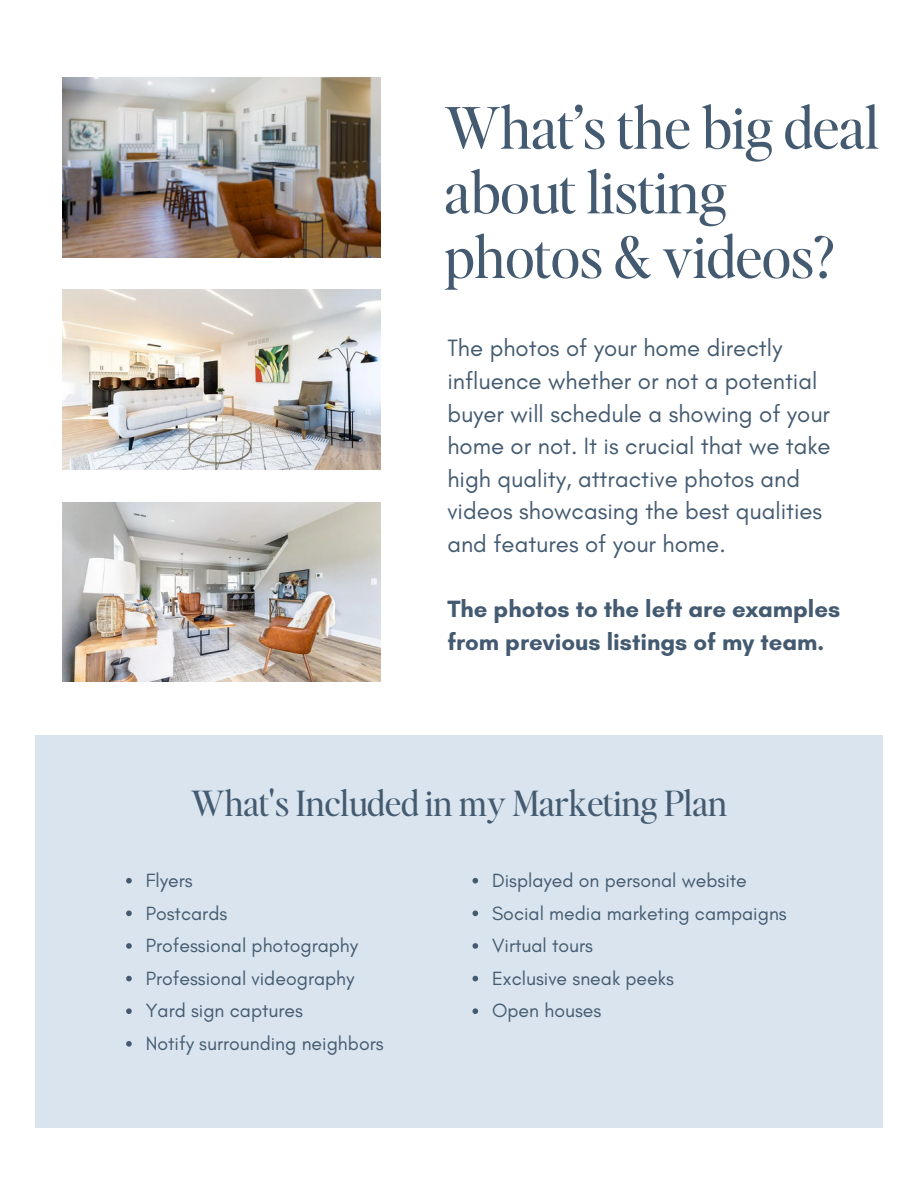
<style>
.page{position:relative;width:918px;height:1188px;background:#fff}
.page>*{position:absolute;margin:0;border:0;box-sizing:border-box;transform-origin:0 0}
.t1{font:57.15px/64.7px "Editors Note";color:#435a70}
.t2{font:34.8px "Editors Note";color:#435a70}
.t3{font:24px/32.7px "Glacial Indifference";color:#435a70}
.t4{font:700 24px/32.7px "Glacial Indifference";color:#435a70}
.t5{font:19.5px "Glacial Indifference";color:#435a70}
</style>
<div class="page">
<img style="left:62px;top:77px;width:318px;height:180px">
<img style="left:62px;top:290px;width:318px;height:180px">
<img style="left:62px;top:503px;width:318px;height:178px">
<div style="left:36px;top:735px;width:846px;height:393px;background:#dae4ee"></div>
<svg style="left:472px;top:878px;width:6px;height:6px"></svg>
<svg style="left:472px;top:911px;width:6px;height:5px"></svg>
<svg style="left:472px;top:943px;width:6px;height:6px"></svg>
<svg style="left:472px;top:976px;width:6px;height:5px"></svg>
<svg style="left:472px;top:1008px;width:6px;height:6px"></svg>
<svg style="left:126px;top:878px;width:6px;height:6px"></svg>
<svg style="left:126px;top:911px;width:6px;height:5px"></svg>
<svg style="left:126px;top:943px;width:6px;height:6px"></svg>
<svg style="left:126px;top:976px;width:6px;height:5px"></svg>
<svg style="left:126px;top:1008px;width:6px;height:6px"></svg>
<svg style="left:126px;top:1041px;width:6px;height:6px"></svg>
<h4 class="t1" style="left:444px;top:94px;width:436px">What’s the big deal about listing photos &amp; videos?</h4>
<p class="t3" style="left:447px;top:332px;width:385px">The photos of your home directly influence whether or not a potential buyer will schedule a showing of your home or not. It is crucial that we take high quality, attractive photos and videos showcasing the best qualities and features of your home.</p>
<h1 class="t4" style="left:447px;top:593px;width:394px">The photos to the left are examples from previous listings of my team.</h1>
<p class="t2" style="left:191px;top:780px;width:538px">What's Included in my Marketing Plan</p>
<p class="t5" style="left:146px;top:868px;width:48px">Flyers</p>
<p class="t5" style="left:146px;top:901px;width:83px">Postcards</p>
<p class="t5" style="left:146px;top:934px;width:214px">Professional photography</p>
<p class="t5" style="left:146px;top:966px;width:210px">Professional videography</p>
<p class="t5" style="left:146px;top:999px;width:159px">Yard sign captures</p>
<p class="t5" style="left:146px;top:1031px;width:239px">Notify surrounding neighbors</p>
<h3 class="t5" style="left:492px;top:868px;width:256px">Displayed on personal website</h3>
<h2 class="t5" style="left:492px;top:901px;width:296px">Social media marketing campaigns</h2>
<p class="t5" style="left:492px;top:934px;width:102px">Virtual tours</p>
<p class="t5" style="left:492px;top:966px;width:183px">Exclusive sneak peeks</p>
<p class="t5" style="left:492px;top:999px;width:111px">Open houses</p>
</div>
